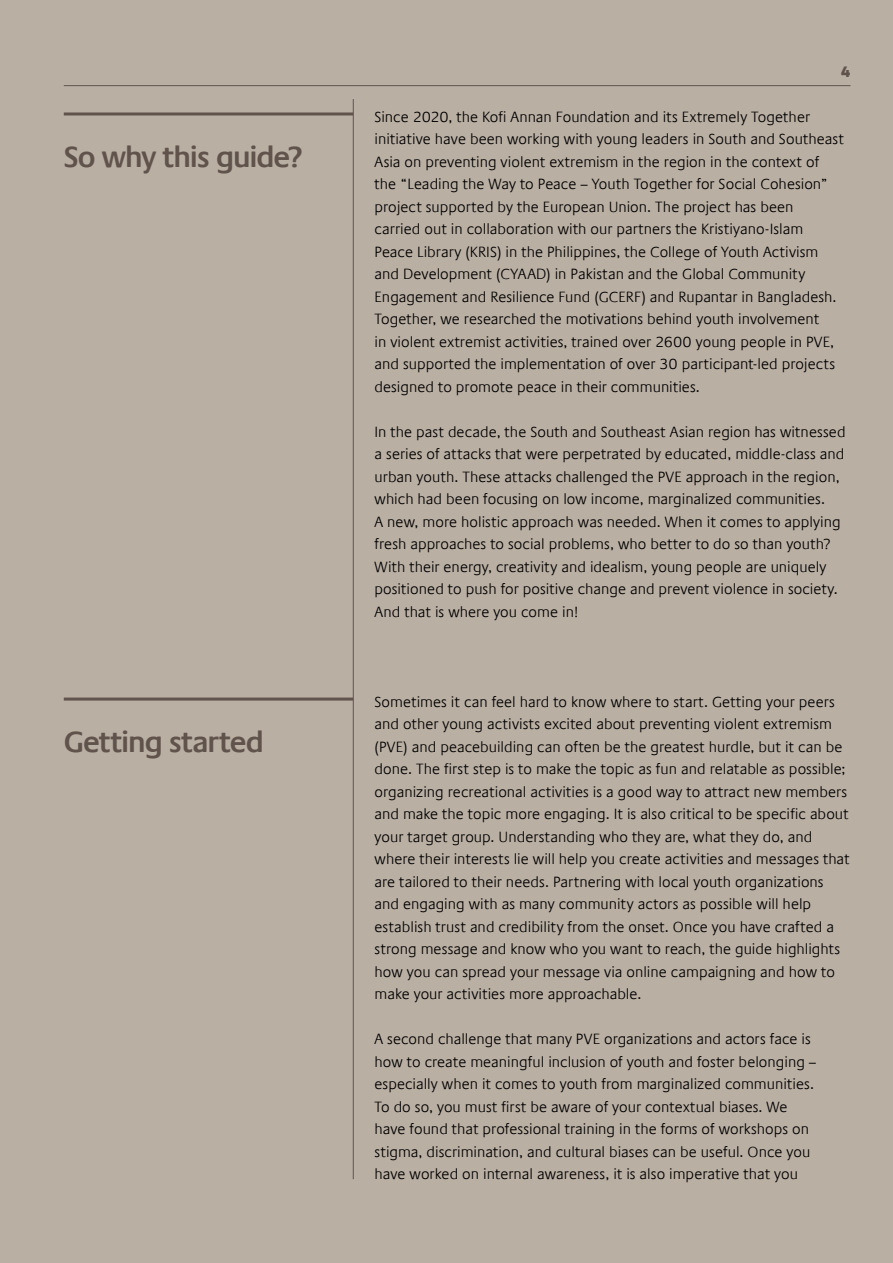
<style>
.page{position:relative;width:893px;height:1263px;background:#baafa3}
.page>*{position:absolute;margin:0;border:0;box-sizing:border-box;transform-origin:0 0}
.t1{font:600 30px "Praxis Com";letter-spacing:-.035em;color:#60534c}
.BODY{font:300 15px/22.5px "Praxis Com";letter-spacing:.005em;color:#000}
.t2{font:700 15px "Sawton Circular";color:#60534c}
</style>
<div class="page">
<hr style="left:64px;top:112px;width:289px;height:3px;background:#60534c">
<hr style="left:64px;top:697px;width:289px;height:3px;background:#60534c">
<hr style="left:353px;top:99px;width:1px;height:1080px;background:#60534c">
<hr style="left:64px;top:85px;width:786px;height:1px;background:#60534c">
<h2 class="t1" style="left:64px;top:138px;width:241px">So why this guide?</h2>
<h2 class="t1" style="left:64px;top:723px;width:202px">Getting started</h2>
<p class="t2" style="left:841px;top:62px;width:11px">4</p>
<p class="BODY" style="left:375px;top:105px;width:471px">Since 2020, the Kofi Annan Foundation and its Extremely Together initiative have been working with young leaders in South and Southeast Asia on preventing violent extremism in the region in the context of the “Leading the Way to Peace – Youth Together for Social Cohesion” project supported by the European Union. The project has been<br>carried out in collaboration with our partners the Kristiyano-Islam Peace Library (KRIS) in the Philippines, the College of Youth Activism and Development (CYAAD) in Pakistan and the Global Community Engagement and Resilience Fund (GCERF) and Rupantar in Bangladesh.<br>Together, we researched the motivations behind youth involvement<br>in violent extremist activities, trained over 2600 young people in PVE, and supported the implementation of over 30 participant-led projects designed to promote peace in their communities.</p>
<p class="BODY" style="left:375px;top:420px;width:473px">In the past decade, the South and Southeast Asian region has witnessed a series of attacks that were perpetrated by educated, middle-class and urban youth. These attacks challenged the PVE approach in the region, which had been focusing on low income, marginalized communities.<br>A new, more holistic approach was needed. When it comes to applying fresh approaches to social problems, who better to do so than youth?<br>With their energy, creativity and idealism, young people are uniquely positioned to push for positive change and prevent violence in society.<br>And that is where you come in!</p>
<p class="BODY" style="left:375px;top:690px;width:477px">Sometimes it can feel hard to know where to start. Getting your peers and other young activists excited about preventing violent extremism (PVE) and peacebuilding can often be the greatest hurdle, but it can be done. The first step is to make the topic as fun and relatable as possible; organizing recreational activities is a good way to attract new members and make the topic more engaging. It is also critical to be specific about your target group. Understanding who they are, what they do, and where their interests lie will help you create activities and messages that are tailored to their needs. Partnering with local youth organizations and engaging with as many community actors as possible will help establish trust and credibility from the onset. Once you have crafted a strong message and know who you want to reach, the guide highlights how you can spread your message via online campaigning and how to make your activities more approachable.</p>
<p class="BODY" style="left:375px;top:1028px;width:443px">A second challenge that many PVE organizations and actors face is how to create meaningful inclusion of youth and foster belonging – especially when it comes to youth from marginalized communities.<br>To do so, you must first be aware of your contextual biases. We have found that professional training in the forms of workshops on stigma, discrimination, and cultural biases can be useful. Once you have worked on internal awareness, it is also imperative that you</p>
</div>
